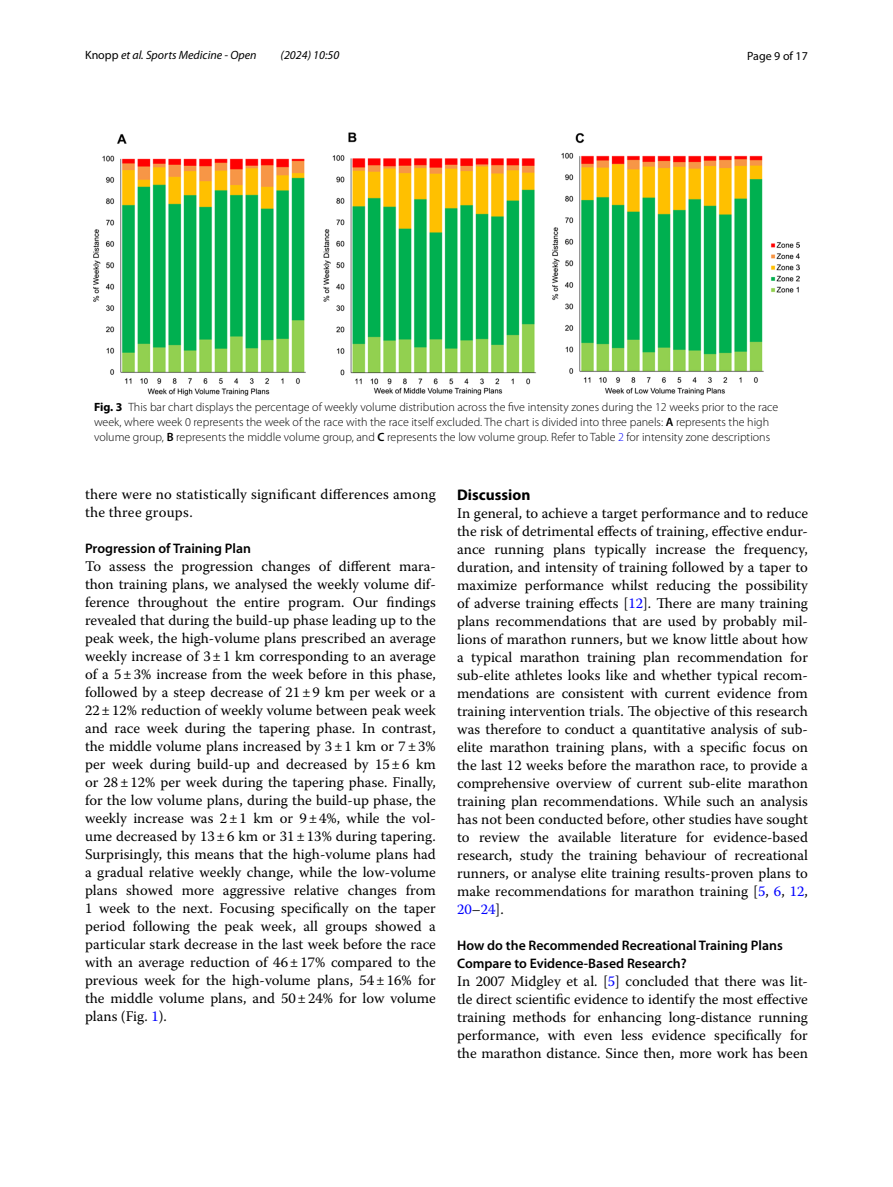
<style>
.page{position:relative;width:893px;height:1187px;background:#fff}
.page>*{position:absolute;margin:0;border:0;box-sizing:border-box;transform-origin:0 0}
.t1{font:700 15.45px "Myriad Pro";color:#000}
.t2{font:14.7px/18px "Warnock Pro";color:#000;text-align:justify}
.t3{font:600 13.8px/18px "Myriad Pro";color:#000}
.t4{font:300 12px/15px "Myriad Pro";color:#000}
.t5{font:italic 12px "Myriad Pro";color:#000}
.t6{font:12px "Myriad Pro";color:#000}
.s1{font-style:normal}
.s2{font-weight:700}
.s3{font-weight:600}
.s4{color:#00f}
</style>
<div class="page">
<img style="left:94px;top:133px;width:705px;height:262px">
<p class="t5" style="left:85px;top:48px;width:173px"><span class="s1">Knopp</span> et al. Sports Medicine - Open</p>
<p class="t5" style="left:281px;top:48px;width:60px">(2024) 10:50</p>
<p class="t6" style="left:747px;top:48px;width:62px">Page 9 of 17</p>
<p class="t4" style="left:94px;top:399px;width:686px"><span class="s2">Fig. 3</span> This bar chart displays the percentage of weekly volume distribution across the five intensity zones during the 12 weeks prior to the race week, where week 0 represents the week of the race with the race itself excluded. The chart is divided into three panels: <span class="s3">A</span> represents the high volume group, <span class="s3">B</span> represents the middle volume group, and <span class="s3">C</span> represents the low volume group. Refer to Table <span class="s4">2</span> for intensity zone descriptions</p>
<p class="t2" style="left:85px;top:485px;width:352px">there were no statistically significant differences among the three groups.</p>
<p class="t3" style="left:85px;top:539px;width:168px">Progression of Training Plan</p>
<p class="t2" style="left:85px;top:557px;width:352px">To assess the progression changes of different mara&shy;thon training plans, we analysed the weekly volume dif&shy;ference throughout the entire program. Our findings revealed that during the build-up phase leading up to the peak week, the high-volume plans prescribed an average weekly increase of 3±1 km corresponding to an average of a 5±3% increase from the week before in this phase, followed by a steep decrease of 21±9 km per week or a 22±12% reduction of weekly volume between peak week and race week during the tapering phase. In contrast, the middle volume plans increased by 3±1 km or 7±3% per week during build-up and decreased by 15±6 km or 28±12% per week during the tapering phase. Finally, for the low volume plans, during the build-up phase, the weekly increase was 2±1 km or 9±4%, while the vol&shy;ume decreased by 13±6 km or 31±13% during tapering.<br>Surprisingly, this means that the high-volume plans had a gradual relative weekly change, while the low-volume plans showed more aggressive relative changes from 1 week to the next. Focusing specifically on the taper period following the peak week, all groups showed a particular stark decrease in the last week before the race with an average reduction of 46±17% compared to the previous week for the high-volume plans, 54±16% for the middle volume plans, and 50±24% for low volume plans (Fig. <span class="s4">1</span>).</p>
<p class="t1" style="left:457px;top:484px;width:75px">Discussion</p>
<p class="t2" style="left:457px;top:503px;width:352px">In general, to achieve a target performance and to reduce the risk of detrimental effects of training, effective endur&shy;ance running plans typically increase the frequency, duration, and intensity of training followed by a taper to maximize performance whilst reducing the possibility of adverse training effects [<span class="s4">12</span>]. There are many training plans recommendations that are used by probably mil&shy;lions of marathon runners, but we know little about how a typical marathon training plan recommendation for sub-elite athletes looks like and whether typical recom&shy;mendations are consistent with current evidence from training intervention trials. The objective of this research was therefore to conduct a quantitative analysis of sub&shy;elite marathon training plans, with a specific focus on the last 12 weeks before the marathon race, to provide a comprehensive overview of current sub-elite marathon training plan recommendations. While such an analysis has not been conducted before, other studies have sought to review the available literature for evidence-based research, study the training behaviour of recreational runners, or analyse elite training results-proven plans to make recommendations for marathon training [<span class="s4">5</span>, <span class="s4">6</span>, <span class="s4">12</span>, <span class="s4">20</span>–<span class="s4">24</span>].</p>
<p class="t3" style="left:457px;top:935px;width:327px">How do the Recommended Recreational Training Plans<br>Compare to Evidence‑Based Research?</p>
<p class="t2" style="left:457px;top:971px;width:352px">In 2007 Midgley et al. [<span class="s4">5</span>] concluded that there was lit&shy;tle direct scientific evidence to identify the most effective training methods for enhancing long-distance running performance, with even less evidence specifically for the marathon distance. Since then, more work has been</p>
</div>
